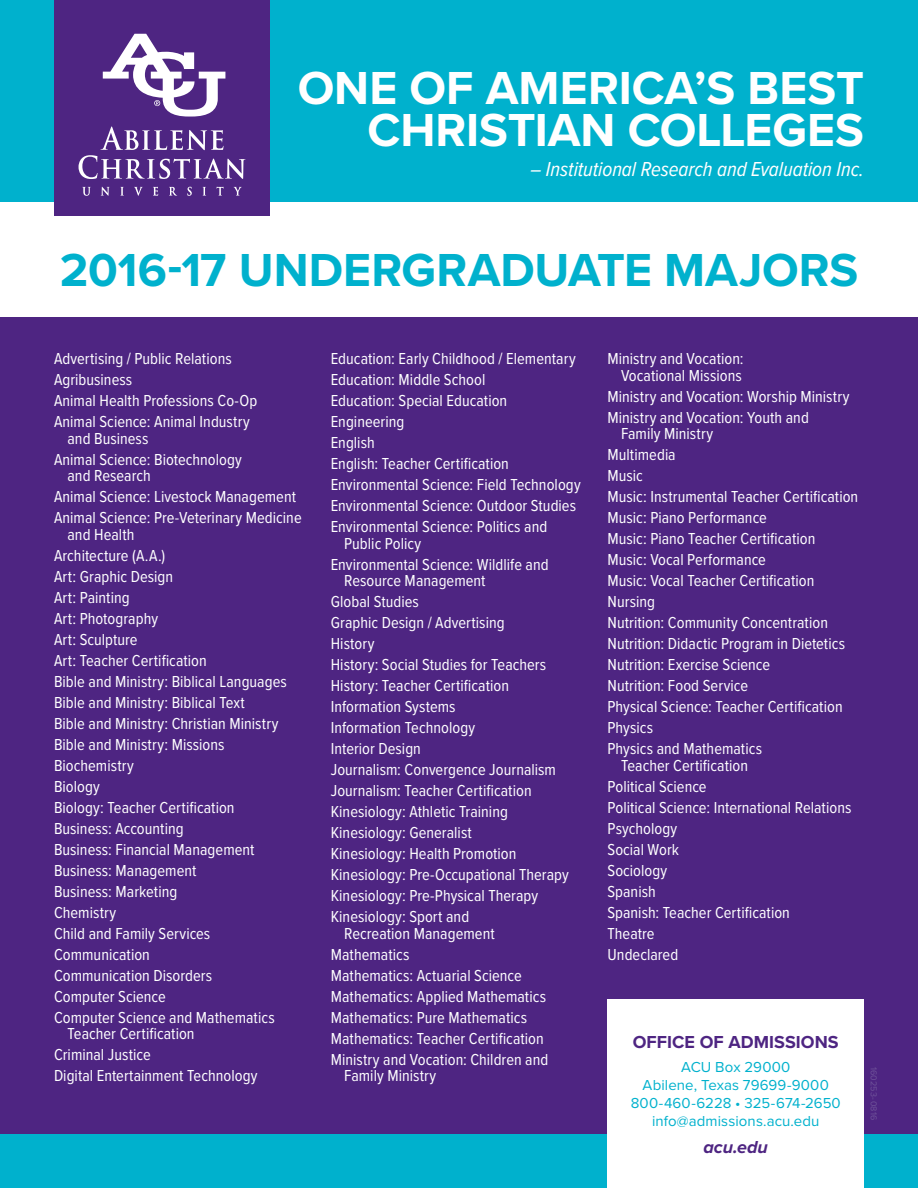
<style>
.page{position:relative;width:918px;height:1188px;background:#00b1cd}
.page>*{position:absolute;margin:0;border:0;box-sizing:border-box;transform-origin:0 0}
.t1{font:700 48px/42px "Proxima Nova";letter-spacing:-.005em;color:#fff;text-align:right}
.t2{font:700 48px "Proxima Nova";letter-spacing:-.005em;color:#00b1cd}
.t3{font:italic 21px "Proxima Nova Cond";letter-spacing:-.005em;color:#fff}
.t4{font:700 18px "Proxima Nova";letter-spacing:.005em;color:#4e2582}
.t5{font:italic 700 18px "Proxima Nova";letter-spacing:-.005em;color:#4e2582}
.t6{font:16.5px/21px "Proxima Nova Cond";letter-spacing:.005em;color:#fff}
.t7{font:15px/18px "Proxima Nova";letter-spacing:.005em;color:#00b1cd;text-align:center}
.t8{font:9px "Proxima Nova";letter-spacing:.03em;color:#6e5299}
</style>
<div class="page">
<div style="left:0;top:202px;width:918px;height:115px;background:#fff"></div>
<div style="left:0;top:317px;width:918px;height:817px;background:#4e2582"></div>
<div style="left:54px;top:0;width:216px;height:216px;background:#4e2582"></div>
<div style="left:608px;top:999px;width:256px;height:189px;background:#fff"></div>
<svg style="left:82px;top:187px;width:9px;height:9px"></svg>
<svg style="left:101px;top:187px;width:8px;height:9px"></svg>
<svg style="left:120px;top:187px;width:4px;height:9px"></svg>
<svg style="left:134px;top:187px;width:9px;height:9px"></svg>
<svg style="left:153px;top:187px;width:5px;height:9px"></svg>
<svg style="left:169px;top:187px;width:8px;height:9px"></svg>
<svg style="left:187px;top:187px;width:5px;height:9px"></svg>
<svg style="left:203px;top:187px;width:3px;height:9px"></svg>
<svg style="left:217px;top:187px;width:7px;height:9px"></svg>
<svg style="left:234px;top:187px;width:8px;height:9px"></svg>
<svg style="left:79px;top:126px;width:166px;height:53px"></svg>
<svg style="left:103px;top:34px;width:122px;height:83px"></svg>
<h1 class="t1" style="left:298px;top:69px;width:568px">ONE OF AMERICA’S BEST<br>CHRISTIAN COLLEGES</h1>
<p class="t3" style="left:530px;top:156px;width:335px">– Institutional Research and Evaluation Inc.</p>
<h1 class="t2" style="left:60px;top:242px;width:800px">2016-17 UNDERGRADUATE MAJORS</h1>
<p class="t6" style="left:54px;top:348px;width:205px">Advertising / Public Relations<br>Agribusiness<br>Animal Health Professions Co-Op<br>Animal Science: Animal Industry</p>
<p class="t6" style="left:54px;top:428px;width:189px;text-indent:13px">and Business<br>Animal Science: Biotechnology</p>
<p class="t6" style="left:54px;top:465px;width:249px;text-indent:13px">and Research<br>Animal Science: Livestock Management<br>Animal Science: Pre-Veterinary Medicine</p>
<p class="t6" style="left:54px;top:524px;width:234px;text-indent:13px">and Health<br>Architecture (A.A.)<br>Art: Graphic Design<br>Art: Painting<br>Art: Photography<br>Art: Sculpture<br>Art: Teacher Certification<br>Bible and Ministry: Biblical Languages<br>Bible and Ministry: Biblical Text<br>Bible and Ministry: Christian Ministry<br>Bible and Ministry: Missions<br>Biochemistry<br>Biology<br>Biology: Teacher Certification<br>Business: Accounting<br>Business: Financial Management<br>Business: Management<br>Business: Marketing<br>Chemistry<br>Child and Family Services<br>Communication<br>Communication Disorders<br>Computer Science<br>Computer Science and Mathematics</p>
<p class="t6" style="left:54px;top:1023px;width:205px;text-indent:13px">Teacher Certification<br>Criminal Justice<br>Digital Entertainment Technology</p>
<p class="t6" style="left:331px;top:348px;width:251px">Education: Early Childhood / Elementary<br>Education: Middle School<br>Education: Special Education<br>Engineering<br>English<br>English: Teacher Certification<br>Environmental Science: Field Technology<br>Environmental Science: Outdoor Studies<br>Environmental Science: Politics and</p>
<p class="t6" style="left:331px;top:533px;width:220px;text-indent:13px">Public Policy<br>Environmental Science: Wildlife and</p>
<p class="t6" style="left:331px;top:571px;width:240px;text-indent:13px">Resource Management<br>Global Studies<br>Graphic Design / Advertising<br>History<br>History: Social Studies for Teachers<br>History: Teacher Certification<br>Information Systems<br>Information Technology<br>Interior Design<br>Journalism: Convergence Journalism<br>Journalism: Teacher Certification<br>Kinesiology: Athletic Training<br>Kinesiology: Generalist<br>Kinesiology: Health Promotion<br>Kinesiology: Pre-Occupational Therapy<br>Kinesiology: Pre-Physical Therapy<br>Kinesiology: Sport and</p>
<p class="t6" style="left:331px;top:923px;width:219px;text-indent:13px">Recreation Management<br>Mathematics<br>Mathematics: Actuarial Science<br>Mathematics: Applied Mathematics<br>Mathematics: Pure Mathematics<br>Mathematics: Teacher Certification<br>Ministry and Vocation: Children and</p>
<p class="t6" style="left:344px;top:1066px;width:94px">Family Ministry</p>
<p class="t6" style="left:608px;top:351px;width:138px;line-height:16.5px;text-align:right">Ministry and Vocation:<br>Vocational Missions</p>
<p class="t6" style="left:608px;top:386px;width:243px">Ministry and Vocation: Worship Ministry<br>Ministry and Vocation: Youth and</p>
<p class="t6" style="left:608px;top:424px;width:252px;text-indent:13px">Family Ministry<br>Multimedia<br>Music<br>Music: Instrumental Teacher Certification<br>Music: Piano Performance<br>Music: Piano Teacher Certification<br>Music: Vocal Performance<br>Music: Vocal Teacher Certification<br>Nursing<br>Nutrition: Community Concentration<br>Nutrition: Didactic Program in Dietetics<br>Nutrition: Exercise Science<br>Nutrition: Food Service<br>Physical Science: Teacher Certification<br>Physics<br>Physics and Mathematics</p>
<p class="t6" style="left:608px;top:755px;width:245px;text-indent:13px">Teacher Certification<br>Political Science<br>Political Science: International Relations<br>Psychology<br>Social Work<br>Sociology<br>Spanish<br>Spanish: Teacher Certification<br>Theatre<br>Undeclared</p>
<p class="t4" style="left:633px;top:1031px;width:208px">OFFICE OF ADMISSIONS</p>
<p class="t7" style="left:631px;top:1058px;width:212px">ACU Box 29000<br>Abilene, Texas 79699-9000<br>800-460-6228 • 325-674-2650 info@admissions.acu.edu</p>
<p class="t5" style="left:703px;top:1136px;width:66px">acu.edu</p>
<p class="t8" style="left:879px;top:1066px;width:55px;rotate:90deg">160253-0816</p>
</div>
